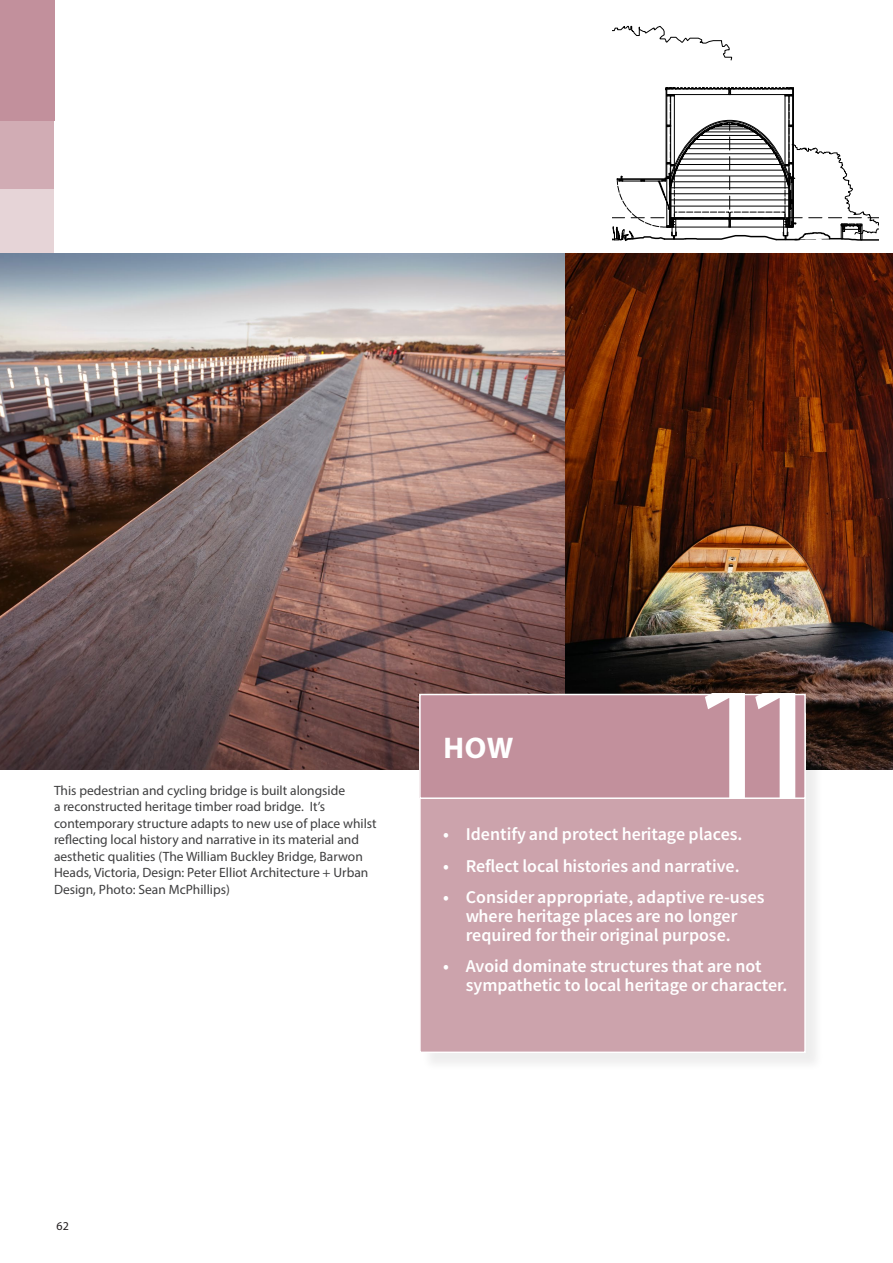
<style>
.page{position:relative;width:893px;height:1263px;background:#fff}
.page>*{position:absolute;margin:0;border:0;box-sizing:border-box;transform-origin:0 0}
.t1{font:184.5px "Myriad Pro";color:#fff}
.Design_Response_head{font:700 30px "Myriad Pro";color:#fff}
.Design_Response_TEXT{font:18px/18.8px "Source Sans Variable";letter-spacing:.03em;color:#fff}
.Viccoast_Caption{font:13.5px/16.5px "Myriad Pro";color:#3e3e3f}
.t2{font:12px "Myriad Pro";color:#231f20}
</style>
<div class="page">
<svg style="left:612px;top:25px;width:120px;height:36px"></svg>
<svg style="left:612px;top:87px;width:267px;height:155px"></svg>
<img style="left:0;top:253px;width:584px;height:517px">
<img style="left:566px;top:254px;width:327px;height:516px">
<div style="left:0;top:0;width:54px;height:253px;background:#e6d4d7"></div>
<div style="left:0;top:0;width:54px;height:189px;background:#d1acb4"></div>
<div style="left:0;top:0;width:54px;height:120px;background:#c2909c"></div>
<div style="left:422px;top:715px;width:402px;height:356px;background:#231f20;opacity:.08"></div>
<div style="left:419px;top:713px;width:387px;height:340px;background:#cca3ac;border:2px solid #fff"></div>
<div style="left:420px;top:694px;width:385px;height:104px;background:#c2909c"></div>
<div style="left:419px;top:694px;width:387px;height:105px;border:2px solid #fff"></div>
<p class="Viccoast_Caption" style="left:54px;top:782px;width:324px">This pedestrian and cycling bridge is built alongside<br>a reconstructed heritage timber road bridge. It’s contemporary structure adapts to new use of place whilst reflecting local history and narrative in its material and aesthetic qualities (The William Buckley Bridge, Barwon Heads, Victoria, Design: Peter Elliot Architecture + Urban Design, Photo: Sean McPhillips)</p>
<p class="Design_Response_head" style="left:444px;top:728px;width:71px">HOW</p>
<p class="t1" style="left:686px;top:627px;width:147px">11</p>
<p class="Design_Response_TEXT" style="left:443px;top:825px;width:300px">• Identify and protect heritage places.</p>
<p class="Design_Response_TEXT" style="left:443px;top:857px;width:297px">• Reflect local histories and narrative.</p>
<p class="Design_Response_TEXT" style="left:466px;top:888px;width:300px;text-indent:-22px">• Consider appropriate, adaptive re-uses where heritage places are no longer required for their original purpose.</p>
<p class="Design_Response_TEXT" style="left:466px;top:957px;width:322px;text-indent:-22px">• Avoid dominate structures that are not sympathetic to local heritage or character.</p>
<p class="t2" style="left:57px;top:1218px;width:14px">62</p>
</div>
